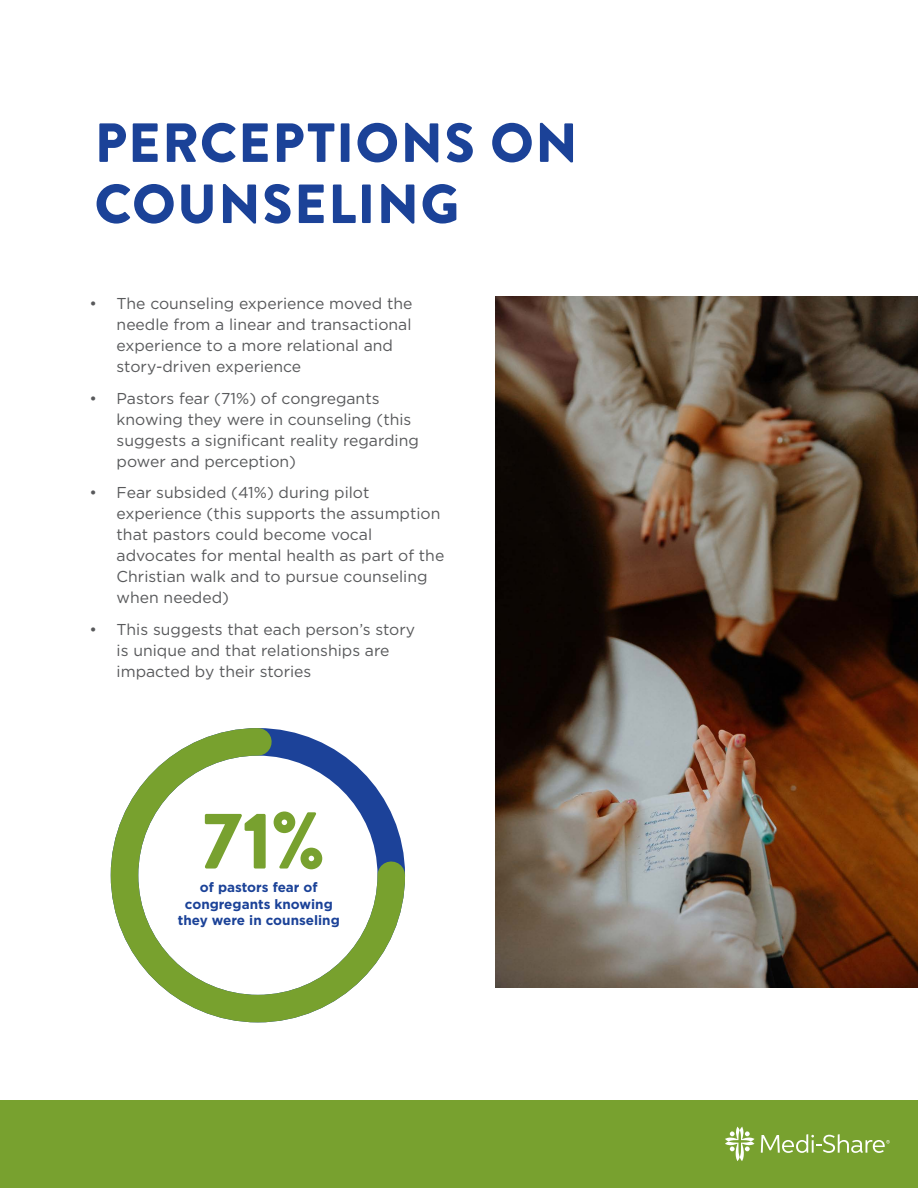
<style>
.page{position:relative;width:918px;height:1188px;background:#fff}
.page>*{position:absolute;margin:0;border:0;box-sizing:border-box;transform-origin:0 0}
.t1{font:900 80.4px "Brandon Grotesque";color:#78a12f}
.t2{font:900 55.05px/61.2px "Brandon Grotesque";letter-spacing:.025em;color:#1b4298}
.t3{font:15.75px/21px "Gotham";color:#58595b}
.t4{font:700 13.5px/16.5px "Gotham";color:#1b4298;text-align:center}
</style>
<div class="page">
<div style="left:0;top:1100px;width:918px;height:88px;background:#78a12f"></div>
<svg style="left:725px;top:1127px;width:29px;height:34px"></svg>
<svg style="left:761px;top:1134px;width:129px;height:19px"></svg>
<img style="left:496px;top:296px;width:422px;height:691px">
<svg style="left:110px;top:728px;width:296px;height:295px"></svg>
<h2 class="t2" style="left:95px;top:113px;width:485px">PERCEPTIONS ON<br>COUNSELING</h2>
<p class="t3" style="left:117px;top:293px;width:297px;text-indent:-27px">• The counseling experience moved the needle from a linear and transactional experience to a more relational and story-driven experience</p>
<p class="t3" style="left:117px;top:387px;width:304px;text-indent:-27px">• Pastors fear (71%) of congregants knowing they were in counseling (this suggests a significant reality regarding power and perception)</p>
<p class="t3" style="left:117px;top:482px;width:329px;text-indent:-27px">• Fear subsided (41%) during pilot experience (this supports the assumption that pastors could become vocal advocates for mental health as part of the Christian walk and to pursue counseling when needed)</p>
<p class="t3" style="left:117px;top:618px;width:300px;text-indent:-27px">• This suggests that each person’s story is unique and that relationships are impacted by their stories</p>
<h1 class="t1" style="left:202px;top:784px;width:125px">71%</h1>
<p class="t4" style="left:178px;top:879px;width:163px">of pastors fear of congregants knowing they were in counseling</p>
</div>
